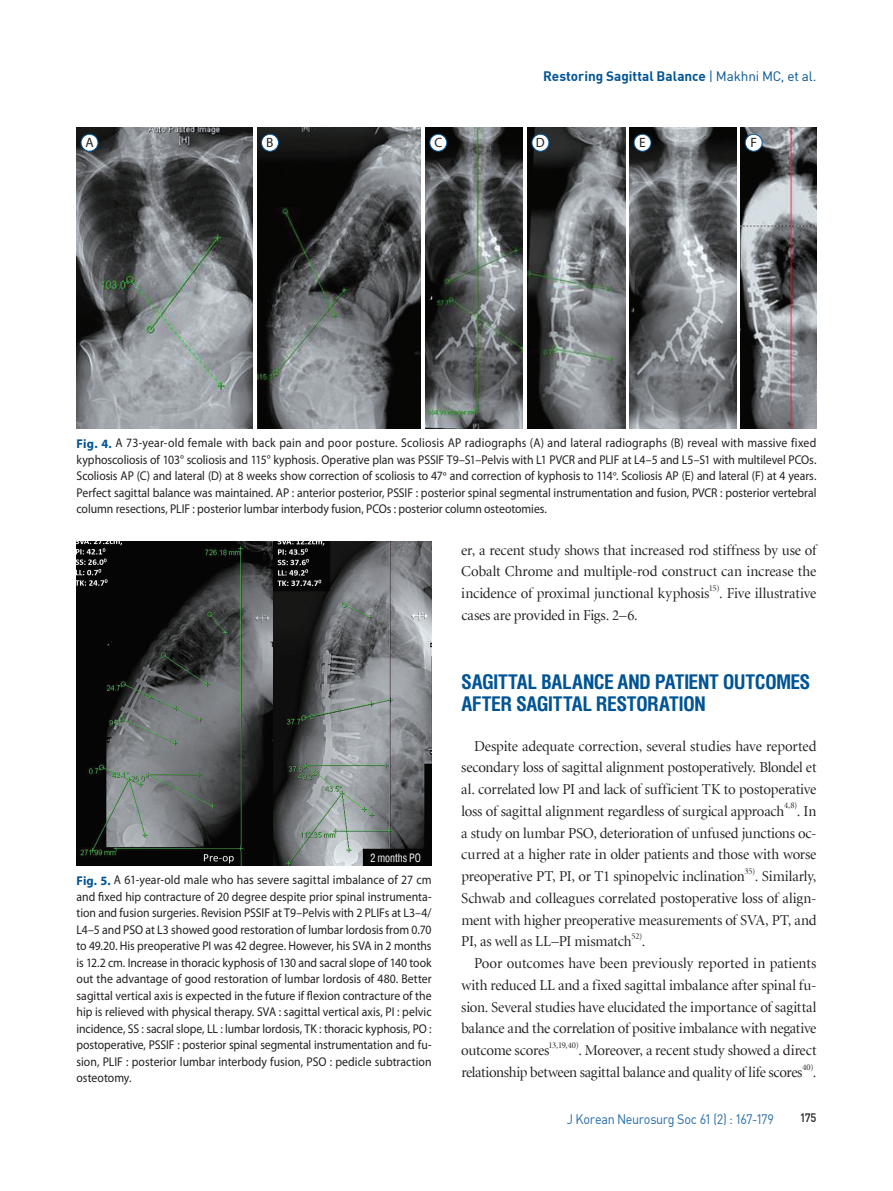
<style>
.page{position:relative;width:893px;height:1191px;background:#fff}
.page>*{position:absolute;margin:0;border:0;box-sizing:border-box;transform-origin:0 0}
.t1{font:700 condensed 19.5px/21.8px "Helvetica";letter-spacing:-.025em;color:#005495}
.t2{font:15px/21.8px "Minion LT Display";letter-spacing:-.01em;color:#231f20;text-align:justify}
.t3{font:700 13.5px "DIN";letter-spacing:-.005em;color:#005495}
.t4{font:13.5px "DIN";letter-spacing:-.03em;color:#2369a5;scale:.93 1}
.t5{font:13.5px "Myriad Pro";color:#231f20}
.t6{font:12.75px/16.5px "Myriad Pro";color:#231f20;text-align:justify;scale:.92 1}
.t7{font:12px "Dinmed";color:#231f20;scale:.93 1}
.t8{font:condensed 11.25px "Helvetica";letter-spacing:-.01em;color:#fff;scale:.9 1}
.t9{font:8.7px "Minion LT Display";letter-spacing:-.02em;color:#231f20}
.s1{font-weight:400}
.s2{font-weight:700;color:#005495}
</style>
<div class="page">
<img style="left:77px;top:541px;width:354px;height:324px">
<img style="left:77px;top:128px;width:175px;height:301px">
<img style="left:257px;top:128px;width:164px;height:301px">
<img style="left:425px;top:128px;width:98px;height:301px">
<img style="left:527px;top:128px;width:98px;height:301px">
<img style="left:630px;top:128px;width:106px;height:301px">
<img style="left:741px;top:128px;width:75px;height:301px">
<div style="left:81px;top:134px;width:17px;height:17px;background:#fff;border-radius:50%"></div>
<div style="left:81px;top:134px;width:17px;height:17px;border:1px solid #005495;border-radius:50%"></div>
<div style="left:261px;top:134px;width:17px;height:17px;background:#fff;border-radius:50%"></div>
<div style="left:261px;top:134px;width:18px;height:17px;border:1px solid #005495;border-radius:50%"></div>
<div style="left:430px;top:134px;width:17px;height:17px;background:#fff;border-radius:50%"></div>
<div style="left:430px;top:134px;width:17px;height:17px;border:1px solid #005495;border-radius:50%"></div>
<div style="left:532px;top:134px;width:17px;height:17px;background:#fff;border-radius:50%"></div>
<div style="left:532px;top:134px;width:17px;height:17px;border:1px solid #005495;border-radius:50%"></div>
<div style="left:634px;top:134px;width:17px;height:17px;background:#fff;border-radius:50%"></div>
<div style="left:634px;top:134px;width:17px;height:17px;border:1px solid #005495;border-radius:50%"></div>
<div style="left:745px;top:134px;width:17px;height:17px;background:#fff;border-radius:50%"></div>
<div style="left:745px;top:134px;width:17px;height:17px;border:1px solid #005495;border-radius:50%"></div>
<p class="t3" style="left:543px;top:68px;width:275px">Restoring Sagittal Balance <span class="s1">| Makhni MC, et al.</span></p>
<p class="t5" style="left:85px;top:134px;width:10px">A</p>
<p class="t5" style="left:266px;top:134px;width:9px">B</p>
<p class="t5" style="left:434px;top:134px;width:9px">C</p>
<p class="t5" style="left:536px;top:134px;width:10px">D</p>
<p class="t5" style="left:639px;top:134px;width:8px">E</p>
<p class="t5" style="left:750px;top:134px;width:8px">F</p>
<p class="t6" style="left:77px;top:435px;width:806px"><span class="s2">Fig. 4.</span> A 73-year-old female with back pain and poor posture. Scoliosis AP radiographs (A) and lateral radiographs (B) reveal with massive fixed kyphoscoliosis of 103° scoliosis and 115° kyphosis. Operative plan was PSSIF T9–S1–Pelvis with L1 PVCR and PLIF at L4–5 and L5–S1 with multilevel PCOs.<br>Scoliosis AP (C) and lateral (D) at 8 weeks show correction of scoliosis to 47° and correction of kyphosis to 114°. Scoliosis AP (E) and lateral (F) at 4 years.<br>Perfect sagittal balance was maintained. AP : anterior posterior, PSSIF : posterior spinal segmental instrumentation and fusion, PVCR : posterior vertebral column resections, PLIF : posterior lumbar interbody fusion, PCOs : posterior column osteotomies.</p>
<p class="t2" style="left:461px;top:539px;width:357px">er, a recent study shows that increased rod stiffness by use of Cobalt Chrome and multiple-rod construct can increase the incidence of proximal junctional kyphosis</p>
<p class="t9" style="left:709px;top:584px;width:12px">15)</p>
<p class="t2" style="left:719px;top:583px;width:99px">. Five illustrative</p>
<p class="t8" style="left:370px;top:850px;width:58px">2 months PO</p>
<p class="t6" style="left:77px;top:871px;width:387px"><span class="s2">Fig. 5.</span> A 61-year-old male who has severe sagittal imbalance of 27 cm and fixed hip contracture of 20 degree despite prior spinal instrumenta&shy;tion and fusion surgeries. Revision PSSIF at T9–Pelvis with 2 PLIFs at L3–4/ L4–5 and PSO at L3 showed good restoration of lumbar lordosis from 0.70 to 49.20. His preoperative PI was 42 degree. However, his SVA in 2 months is 12.2 cm. Increase in thoracic kyphosis of 130 and sacral slope of 140 took out the advantage of good restoration of lumbar lordosis of 480. Better sagittal vertical axis is expected in the future if flexion contracture of the hip is relieved with physical therapy. SVA : sagittal vertical axis, PI : pelvic incidence, SS : sacral slope, LL : lumbar lordosis, TK : thoracic kyphosis, PO : postoperative, PSSIF : posterior spinal segmental instrumentation and fu&shy;sion, PLIF : posterior lumbar interbody fusion, PSO : pedicle subtraction osteotomy.</p>
<p class="t2" style="left:461px;top:605px;width:178px">cases are provided in Figs. 2–6.</p>
<p class="t1" style="left:461px;top:671px;width:351px">SAGITTAL BALANCE AND PATIENT OUTCOMES<br>AFTER SAGITTAL RESTORATION</p>
<p class="t2" style="left:461px;top:735px;width:357px;text-indent:13px">Despite adequate correction, several studies have reported secondary loss of sagittal alignment postoperatively. Blondel et al. correlated low PI and lack of sufficient TK to postoperative loss of sagittal alignment regardless of surgical approach</p>
<p class="t9" style="left:784px;top:801px;width:15px">4,8)</p>
<p class="t2" style="left:461px;top:800px;width:357px;text-indent:335px">. In a study on lumbar PSO, deterioration of unfused junctions oc&shy;curred at a higher rate in older patients and those with worse preoperative PT, PI, or T1 spinopelvic inclination</p>
<p class="t9" style="left:745px;top:866px;width:12px">35)</p>
<p class="t2" style="left:461px;top:866px;width:357px;text-indent:294px">. Similarly, Schwab and colleagues correlated postoperative loss of align&shy;ment with higher preoperative measurements of SVA, PT, and PI, as well as LL–PI mismatch</p>
<p class="t9" style="left:631px;top:932px;width:12px">52)</p>
<p class="t2" style="left:642px;top:931px;width:5px">.</p>
<p class="t2" style="left:474px;top:953px;width:344px">Poor outcomes have been previously reported in patients</p>
<p class="t2" style="left:461px;top:974px;width:357px">with reduced LL and a fixed sagittal imbalance after spinal fu-</p>
<p class="t2" style="left:461px;top:996px;width:357px">sion. Several studies have elucidated the importance of sagittal</p>
<p class="t2" style="left:461px;top:1018px;width:357px">balance and the correlation of positive imbalance with negative</p>
<p class="t2" style="left:461px;top:1040px;width:90px">outcome scores</p>
<p class="t9" style="left:548px;top:1040px;width:32px">13,19,40)</p>
<p class="t2" style="left:461px;top:1040px;width:357px;text-indent:117px">. Moreover, a recent study showed a direct relationship between sagittal balance and quality of life scores</p>
<p class="t9" style="left:802px;top:1062px;width:13px">40)</p>
<p class="t2" style="left:813px;top:1061px;width:5px">.</p>
<p class="t4" style="left:567px;top:1110px;width:224px">J Korean Neurosurg Soc 61 (2) : 167-179</p>
<p class="t7" style="left:800px;top:1109px;width:19px">175</p>
</div>
